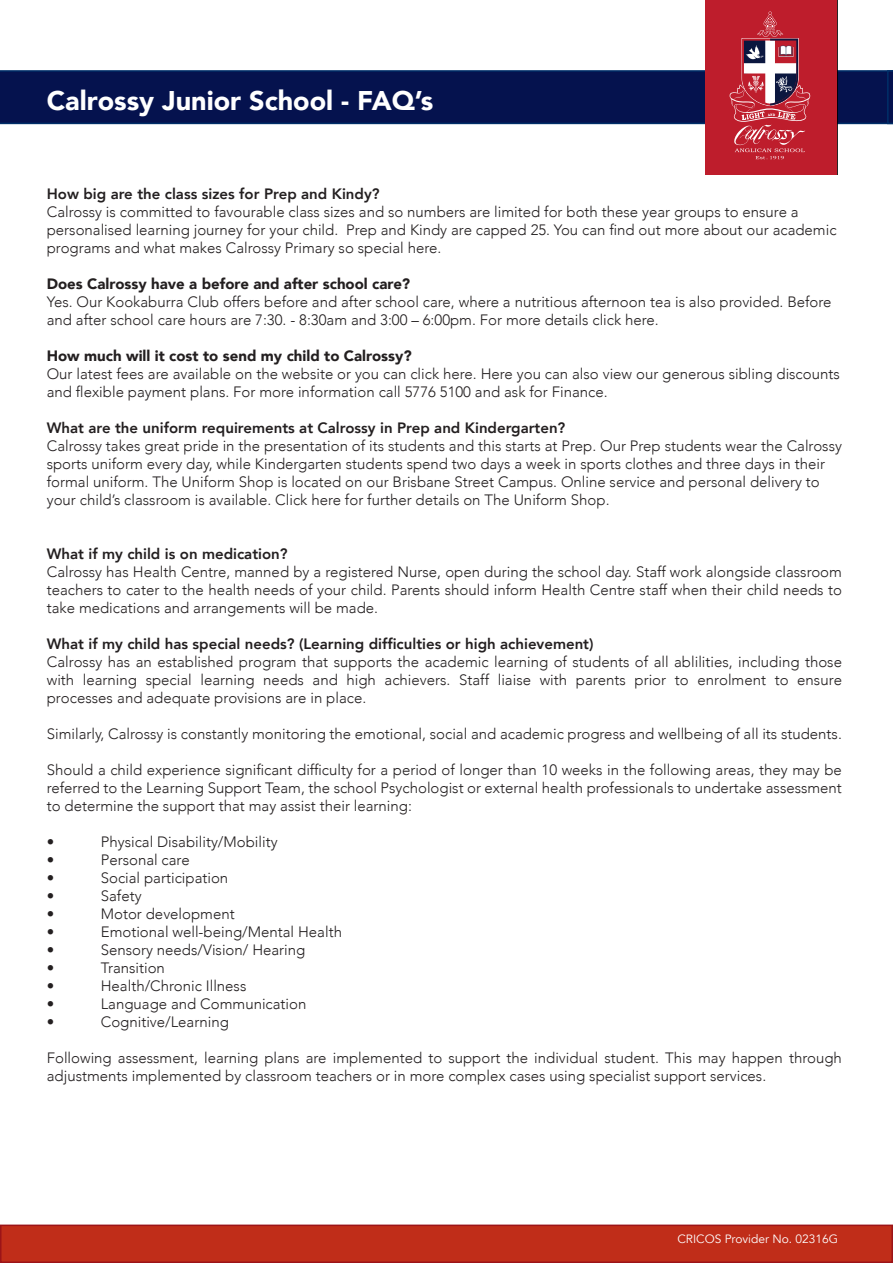
<style>
.page{position:relative;width:893px;height:1263px;background:#fff}
.page>*{position:absolute;margin:0;border:0;box-sizing:border-box;transform-origin:0 0}
.t1{font:900 27px "Avenir";color:#fff}
.t2{font:300 15px/18px "Avenir";color:#231f20}
.t3{font:12px "Avenir";color:#fff}
.s1{font-weight:800}
.s2{font-weight:900}
</style>
<div class="page">
<div style="left:1px;top:1225px;width:891px;height:37px;background:#c02d19"></div>
<div style="left:0;top:1224px;width:893px;height:39px;border:2px solid #9c1418"></div>
<svg style="left:0;top:70px;width:887px;height:54px;background:#05144f"></svg>
<svg style="left:705px;top:0;width:132px;height:174px;background:#bc3342"></svg>
<svg style="left:887px;top:70px;width:6px;height:54px"></svg>
<p class="t1" style="left:47px;top:77px;width:388px">Calrossy Junior School - FAQ’s</p>
<p class="t2" style="left:47px;top:185px;width:791px"><span class="s1">How big are the class sizes for Prep and Kindy?<br></span>Calrossy is committed to favourable class sizes and so numbers are limited for both these year groups to ensure a personalised learning journey for your child. Prep and Kindy are capped 25. You can find out more about our academic programs and what makes Calrossy Primary so special here.</p>
<p class="t2" style="left:47px;top:275px;width:786px"><span class="s2">Does Calrossy have a before and after school care?<br></span>Yes. Our Kookaburra Club offers before and after school care, where a nutritious afternoon tea is also provided. Before and after school care hours are 7:30. - 8:30am and 3:00 – 6:00pm. For more details click here.</p>
<p class="t2" style="left:47px;top:347px;width:795px"><span class="s2">How much will it cost to send my child to Calrossy?<br></span>Our latest fees are available on the website or you can click here. Here you can also view our generous sibling discounts and flexible payment plans. For more information call 5776 5100 and ask for Finance.</p>
<p class="t2" style="left:47px;top:419px;width:797px"><span class="s1">What are the uniform requirements at Calrossy in Prep and Kindergarten?<br></span>Calrossy takes great pride in the presentation of its students and this starts at Prep. Our Prep students wear the Calrossy sports uniform every day, while Kindergarten students spend two days a week in sports clothes and three days in their formal uniform. The Uniform Shop is located on our Brisbane Street Campus. Online service and personal delivery to your child’s classroom is available. Click here for further details on The Uniform Shop.</p>
<p class="t2" style="left:47px;top:545px;width:797px"><span class="s1">What if my child is on medication?<br></span>Calrossy has Health Centre, manned by a registered Nurse, open during the school day. Staff work alongside classroom teachers to cater to the health needs of your child. Parents should inform Health Centre staff when their child needs to take medications and arrangements will be made.</p>
<p class="t2" style="left:47px;top:635px;width:797px"><span class="s1">What if my child has special needs? (Learning difficulties or high achievement)<br></span>Calrossy has an established program that supports the academic learning of students of all ablilities, including those with learning special learning needs and high achievers. Staff liaise with parents prior to enrolment to ensure processes and adequate provisions are in place.</p>
<p class="t2" style="left:47px;top:725px;width:797px">Similarly, Calrossy is constantly monitoring the emotional, social and academic progress and wellbeing of all its students.</p>
<p class="t2" style="left:47px;top:761px;width:797px;text-align:justify">Should a child experience significant difficulty for a period of longer than 10 weeks in the following areas, they may be referred to the Learning Support Team, the school Psychologist or external health professionals to undertake assessment to determine the support that may assist their learning:</p>
<p class="t2" style="left:47px;top:833px;width:9px">•</p>
<p class="t2" style="left:101px;top:833px;width:178px">Physical Disability/Mobility</p>
<p class="t2" style="left:47px;top:851px;width:9px">•</p>
<p class="t2" style="left:101px;top:851px;width:90px">Personal care</p>
<p class="t2" style="left:47px;top:869px;width:9px">•</p>
<p class="t2" style="left:101px;top:869px;width:129px">Social participation</p>
<p class="t2" style="left:47px;top:887px;width:9px">•</p>
<p class="t2" style="left:101px;top:887px;width:42px">Safety</p>
<p class="t2" style="left:47px;top:905px;width:9px">•</p>
<p class="t2" style="left:101px;top:905px;width:135px">Motor development</p>
<p class="t2" style="left:47px;top:923px;width:9px">•</p>
<p class="t2" style="left:101px;top:923px;width:243px">Emotional well-being/Mental Health</p>
<p class="t2" style="left:47px;top:941px;width:9px">•</p>
<p class="t2" style="left:101px;top:941px;width:206px">Sensory needs/Vision/ Hearing</p>
<p class="t2" style="left:47px;top:959px;width:9px">•</p>
<p class="t2" style="left:101px;top:959px;width:66px">Transition</p>
<p class="t2" style="left:47px;top:977px;width:9px">•</p>
<p class="t2" style="left:101px;top:977px;width:147px">Health/Chronic Illness</p>
<p class="t2" style="left:47px;top:995px;width:9px">•</p>
<p class="t2" style="left:101px;top:995px;width:207px">Language and Communication</p>
<p class="t2" style="left:47px;top:1013px;width:9px">•</p>
<p class="t2" style="left:101px;top:1013px;width:130px">Cognitive/Learning</p>
<p class="t2" style="left:47px;top:1049px;width:797px">Following assessment, learning plans are implemented to support the individual student. This may happen through adjustments implemented by classroom teachers or in more complex cases using specialist support services.</p>
<p class="t3" style="left:677px;top:1232px;width:162px">CRICOS Provider No. 02316G</p>
</div>
